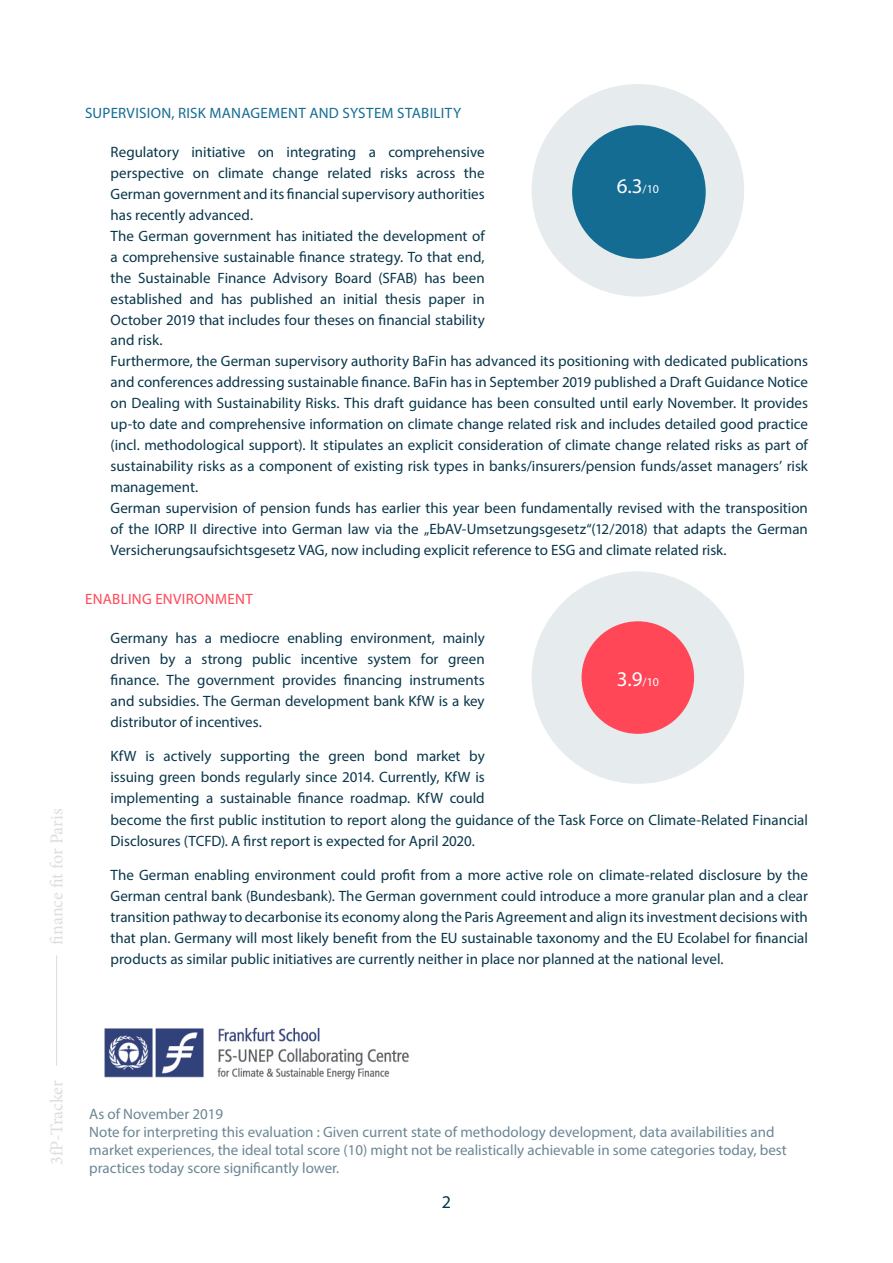
<style>
.page{position:relative;width:893px;height:1263px;background:#fff}
.page>*{position:absolute;margin:0;border:0;box-sizing:border-box;transform-origin:0 0}
.t1{font:21px "Myriad Pro";color:#fff}
.t2{font:18px "Minion Pro";letter-spacing:-.005em;color:#ddd}
.t3{font:18px "Myriad Pro";color:#09374b}
.t4{font:15px/21px "Myriad Pro";color:#09374b;text-align:justify}
.t5{font:15px/18px "Myriad Pro";color:#6b8794}
.t6{font:15px "Myriad Pro";letter-spacing:.02em;color:#146c93}
.t7{font:15px "Myriad Pro";letter-spacing:.025em;color:#ff4757}
.s1{font-size:12px}
</style>
<div class="page">
<div style="left:531px;top:84px;width:213px;height:213px;background:#e6ebed;border-radius:50%"></div>
<div style="left:531px;top:571px;width:213px;height:213px;background:#e6ebed;border-radius:50%"></div>
<div style="left:572px;top:125px;width:134px;height:134px;background:#146c93;border-radius:50%"></div>
<div style="left:582px;top:621px;width:112px;height:113px;background:#ff4757;border-radius:50%"></div>
<hr style="left:56px;top:955px;width:1px;height:111px;background:#ddd">
<img style="left:104px;top:1027px;width:305px;height:53px">
<p class="t2" style="left:45px;top:944px;width:137px;rotate:-90deg">finance fit for Paris</p>
<p class="t6" style="left:85px;top:103px;width:378px">SUPERVISION, RISK MANAGEMENT AND SYSTEM STABILITY</p>
<p class="t4" style="left:111px;top:141px;width:376px">Regulatory initiative on integrating a comprehensive perspective on climate change related risks across the German government and its financial supervisory authorities has recently advanced.</p>
<p class="t4" style="left:111px;top:225px;width:699px;text-align:left">The German government has initiated the development of<br>a comprehensive sustainable finance strategy. To that end,<br>the Sustainable Finance Advisory Board (SFAB) has been<br>established and has published an initial thesis paper in<br>October 2019 that includes four theses on financial stability<br>and risk.<br>Furthermore, the German supervisory authority BaFin has advanced its positioning with dedicated publications and conferences addressing sustainable finance. BaFin has in September 2019 published a Draft Guidance Notice on Dealing with Sustainability Risks. This draft guidance has been consulted until early November. It provides up-to date and comprehensive information on climate change related risk and includes detailed good practice (incl. methodological support). It stipulates an explicit consideration of climate change related risks as part of sustainability risks as a component of existing risk types in banks/insurers/pension funds/asset managers’ risk management.<br>German supervision of pension funds has earlier this year been fundamentally revised with the transposition of the IORP II directive into German law via the „EbAV-Umsetzungsgesetz“(12/2018) that adapts the German Versicherungsaufsichtsgesetz VAG, now including explicit reference to ESG and climate related risk.</p>
<p class="t7" style="left:85px;top:589px;width:169px">ENABLING ENVIRONMENT</p>
<p class="t4" style="left:111px;top:627px;width:376px">Germany has a mediocre enabling environment, mainly driven by a strong public incentive system for green finance. The government provides financing instruments and subsidies. The German development bank KfW is a key distributor of incentives.</p>
<p class="t4" style="left:111px;top:745px;width:699px;text-align:left">KfW is actively supporting the green bond market by<br>issuing green bonds regularly since 2014. Currently, KfW is<br>implementing a sustainable finance roadmap. KfW could<br>become the first public institution to report along the guidance of the Task Force on Climate-Related Financial Disclosures (TCFD). A first report is expected for April 2020.</p>
<p class="t4" style="left:111px;top:864px;width:699px">The German enabling environment could profit from a more active role on climate-related disclosure by the German central bank (Bundesbank). The German government could introduce a more granular plan and a clear transition pathway to decarbonise its economy along the Paris Agreement and align its investment decisions with that plan. Germany will most likely benefit from the EU sustainable taxonomy and the EU Ecolabel for financial products as similar public initiatives are currently neither in place nor planned at the national level.</p>
<p class="t1" style="left:617px;top:173px;width:44px">6.3<span class="s1">/10</span></p>
<p class="t1" style="left:617px;top:666px;width:44px">3.9<span class="s1">/10</span></p>
<p class="t2" style="left:45px;top:1164px;width:86px;rotate:-90deg">3fP-Tracker</p>
<p class="t5" style="left:89px;top:1105px;width:136px">As of November 2019</p>
<p class="t5" style="left:89px;top:1123px;width:699px">Note for interpreting this evaluation : Given current state of methodology development, data availabilities and market experiences, the ideal total score (10) might not be realistically achievable in some categories today, best practices today score significantly lower.</p>
<p class="t3" style="left:442px;top:1190px;width:11px">2</p>
</div>
